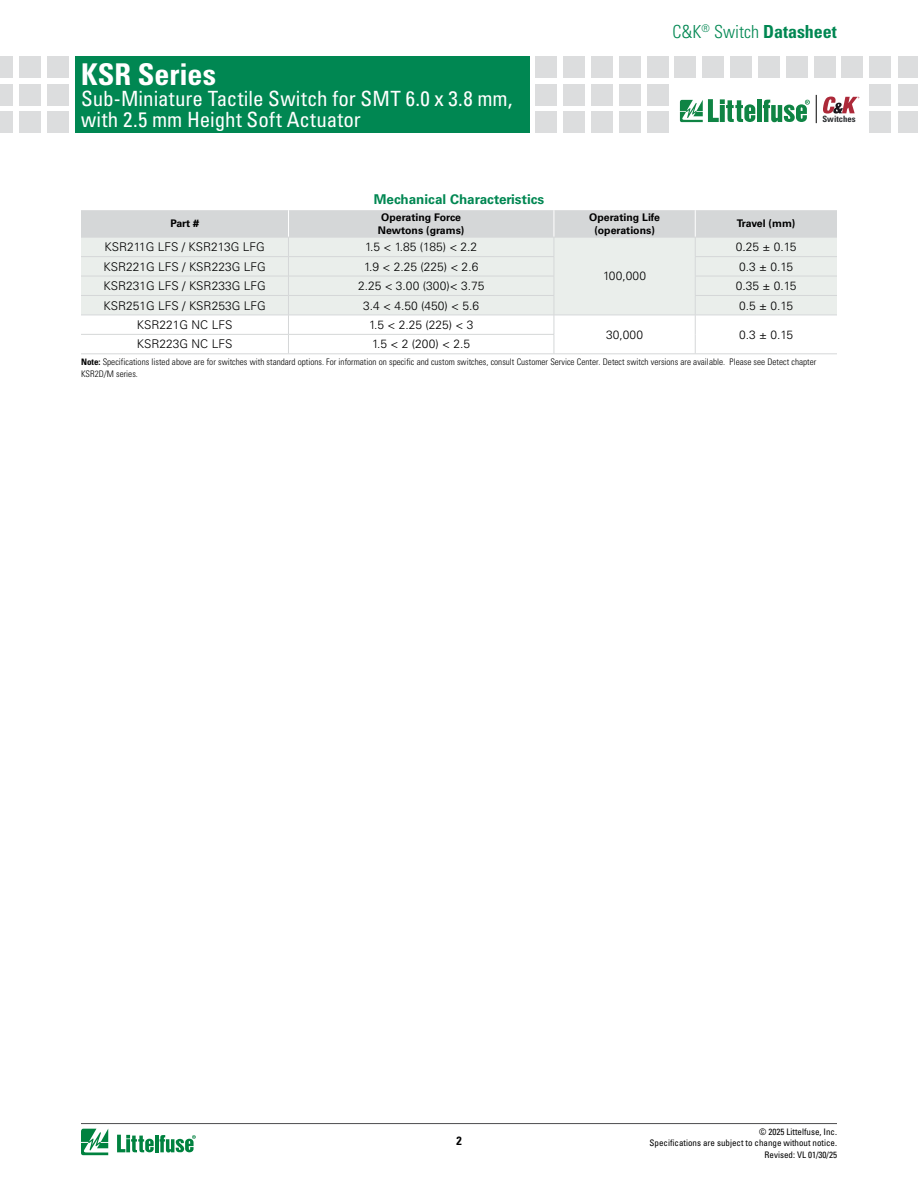
<style>
.page{position:relative;width:918px;height:1188px;background:#fff}
.page>*{position:absolute;margin:0;border:0;box-sizing:border-box;transform-origin:0 0}
.t1{font:700 condensed 30px "Univers LT Std";color:#fff}
.t2{font:condensed 21px/21px "Univers LT Std";letter-spacing:.005em;color:#fff}
.t3{font:300 condensed 18px "Univers LT Std";color:#008752}
.t4{font:700 13.5px "Univers LT Std";color:#008752}
.t5{font:300 12px "Univers LT Std";color:#000}
.t6{font:700 condensed 12px "Univers LT Std";color:#000}
.t7{font:700 10.5px/12.6px "Univers LT Std";color:#000;text-align:center}
.t8{font:700 10.5px "Univers LT Std";letter-spacing:-.02em;color:#000}
.t9{font:300 condensed 9px/11.9px "Univers LT Std";color:#000}
.t10{font:condensed 9px/10.8px "Univers LT Std";color:#000;text-align:right}
.t11{font:700 condensed 8.7px "Univers LT Std";color:#292c2f}
.s1{font-weight:700}
.s2{font-weight:700;font-size:8.85px}
</style>
<div class="page">
<div style="left:870px;top:56px;width:21px;height:21px;background:#dcddde"></div>
<div style="left:870px;top:84px;width:21px;height:21px;background:#dcddde"></div>
<div style="left:870px;top:112px;width:21px;height:21px;background:#dcddde"></div>
<div style="left:536px;top:56px;width:21px;height:21px;background:#dcddde"></div>
<div style="left:536px;top:84px;width:21px;height:21px;background:#dcddde"></div>
<div style="left:536px;top:112px;width:21px;height:21px;background:#dcddde"></div>
<div style="left:563px;top:56px;width:22px;height:21px;background:#dcddde"></div>
<div style="left:563px;top:84px;width:22px;height:21px;background:#dcddde"></div>
<div style="left:563px;top:112px;width:22px;height:21px;background:#dcddde"></div>
<div style="left:591px;top:56px;width:22px;height:21px;background:#dcddde"></div>
<div style="left:591px;top:84px;width:22px;height:21px;background:#dcddde"></div>
<div style="left:591px;top:112px;width:22px;height:21px;background:#dcddde"></div>
<div style="left:619px;top:56px;width:21px;height:21px;background:#dcddde"></div>
<div style="left:619px;top:84px;width:21px;height:21px;background:#dcddde"></div>
<div style="left:619px;top:112px;width:21px;height:21px;background:#dcddde"></div>
<div style="left:647px;top:56px;width:21px;height:21px;background:#dcddde"></div>
<div style="left:647px;top:84px;width:21px;height:21px;background:#dcddde"></div>
<div style="left:647px;top:112px;width:21px;height:21px;background:#dcddde"></div>
<div style="left:675px;top:56px;width:21px;height:21px;background:#dcddde"></div>
<div style="left:703px;top:56px;width:21px;height:21px;background:#dcddde"></div>
<div style="left:730px;top:56px;width:22px;height:21px;background:#dcddde"></div>
<div style="left:786px;top:56px;width:21px;height:21px;background:#dcddde"></div>
<div style="left:758px;top:56px;width:22px;height:21px;background:#dcddde"></div>
<div style="left:814px;top:56px;width:21px;height:21px;background:#dcddde"></div>
<div style="left:842px;top:56px;width:21px;height:21px;background:#dcddde"></div>
<div style="left:899px;top:56px;width:19px;height:21px;background:#dcddde"></div>
<div style="left:899px;top:84px;width:19px;height:21px;background:#dcddde"></div>
<div style="left:899px;top:112px;width:19px;height:21px;background:#dcddde"></div>
<svg style="left:816px;top:95px;width:1px;height:28px"></svg>
<svg style="left:823px;top:97px;width:36px;height:17px"></svg>
<hr style="left:757px;top:100px;width:4px;height:22px;background:#0f8444">
<svg style="left:763px;top:100px;width:47px;height:22px"></svg>
<svg style="left:680px;top:99px;width:75px;height:23px"></svg>
<hr style="left:81px;top:1123px;width:756px;height:1px;background:#4d4d4f">
<svg style="left:81px;top:1129px;width:27px;height:26px"></svg>
<hr style="left:155px;top:1135px;width:3px;height:17px;background:#00823f">
<svg style="left:160px;top:1135px;width:36px;height:18px"></svg>
<svg style="left:117px;top:1135px;width:37px;height:17px"></svg>
<div style="left:75px;top:56px;width:454px;height:77px;background:#008752"></div>
<div style="left:47px;top:56px;width:21px;height:21px;background:#dcddde"></div>
<div style="left:47px;top:84px;width:21px;height:21px;background:#dcddde"></div>
<div style="left:47px;top:112px;width:21px;height:21px;background:#dcddde"></div>
<div style="left:19px;top:56px;width:21px;height:21px;background:#dcddde"></div>
<div style="left:19px;top:84px;width:21px;height:21px;background:#dcddde"></div>
<div style="left:19px;top:112px;width:21px;height:21px;background:#dcddde"></div>
<div style="left:0;top:56px;width:13px;height:21px;background:#dcddde"></div>
<div style="left:0;top:84px;width:13px;height:21px;background:#dcddde"></div>
<div style="left:0;top:112px;width:13px;height:21px;background:#dcddde"></div>
<hr style="left:81px;top:354px;width:207px;height:1px;background:#d5d7d8">
<hr style="left:288px;top:354px;width:266px;height:1px;background:#d5d7d8">
<hr style="left:554px;top:354px;width:141px;height:1px;background:#d5d7d8">
<hr style="left:695px;top:354px;width:142px;height:1px;background:#d5d7d8">
<svg style="left:81px;top:210px;width:756px;height:144px"></svg>
<hr style="left:81px;top:237px;width:207px;height:1px;background:#d5d7d8">
<hr style="left:288px;top:237px;width:266px;height:1px;background:#d5d7d8">
<hr style="left:554px;top:237px;width:141px;height:1px;background:#d5d7d8">
<hr style="left:695px;top:237px;width:142px;height:1px;background:#d5d7d8">
<h1 class="t1" style="left:81px;top:55px;width:137px">KSR Series</h1>
<h2 class="t2" style="left:81px;top:87px;width:433px">Sub-Miniature Tactile Switch for SMT 6.0 x 3.8 mm, with 2.5 mm Height Soft Actuator</h2>
<p class="t4" style="left:374px;top:192px;width:172px">Mechanical Characteristics</p>
<h3 class="t3" style="left:673px;top:21px;width:166px">C&amp;K<sup>®</sup> Switch <span class="s1">Datasheet</span></h3>
<p class="t11" style="left:822px;top:114px;width:35px">Switches</p>
<p class="t7" style="left:170px;top:217px;width:30px">Part #</p>
<p class="t7" style="left:378px;top:211px;width:88px">Operating Force<br>Newtons (grams)</p>
<p class="t7" style="left:589px;top:211px;width:72px">Operating Life (operations)</p>
<p class="t8" style="left:737px;top:218px;width:60px">Travel (mm)</p>
<p class="t5" style="left:105px;top:240px;width:162px">KSR211G LFS / KSR213G LFG</p>
<p class="t5" style="left:365px;top:240px;width:114px">1.5 &lt; 1.85 (185) &lt; 2.2</p>
<p class="t5" style="left:603px;top:269px;width:45px">100,000</p>
<p class="t5" style="left:736px;top:240px;width:62px">0.25 ± 0.15</p>
<p class="t5" style="left:104px;top:259px;width:164px">KSR221G LFS / KSR223G LFG</p>
<p class="t5" style="left:364px;top:259px;width:116px">1.9 &lt; 2.25 (225) &lt; 2.6</p>
<p class="t5" style="left:739px;top:259px;width:56px">0.3 ± 0.15</p>
<p class="t5" style="left:104px;top:279px;width:164px">KSR231G LFS / KSR233G LFG</p>
<p class="t5" style="left:358px;top:279px;width:128px">2.25 &lt; 3.00 (300)&lt; 3.75</p>
<p class="t5" style="left:736px;top:279px;width:62px">0.35 ± 0.15</p>
<p class="t5" style="left:104px;top:298px;width:164px">KSR251G LFS / KSR253G LFG</p>
<p class="t5" style="left:363px;top:298px;width:117px">3.4 &lt; 4.50 (450) &lt; 5.6</p>
<p class="t5" style="left:739px;top:298px;width:56px">0.5 ± 0.15</p>
<p class="t5" style="left:137px;top:318px;width:97px">KSR221G NC LFS</p>
<p class="t5" style="left:369px;top:318px;width:106px">1.5 &lt; 2.25 (225) &lt; 3</p>
<p class="t5" style="left:606px;top:327px;width:39px">30,000</p>
<p class="t5" style="left:739px;top:327px;width:56px">0.3 ± 0.15</p>
<p class="t5" style="left:137px;top:337px;width:97px">KSR223G NC LFS</p>
<p class="t5" style="left:372px;top:337px;width:99px">1.5 &lt; 2 (200) &lt; 2.5</p>
<p class="t9" style="left:81px;top:356px;width:737px"><span class="s2">Note:</span> Specifications listed above are for switches with standard options. For information on specific and custom switches, consult Customer Service Center. Detect switch versions are available. Please see Detect chapter<br>KSR2D/M series.</p>
<p class="t6" style="left:456px;top:1133px;width:7px">2</p>
<p class="t10" style="left:650px;top:1126px;width:189px">© 2025 Littelfuse, Inc.<br>Specifications are subject to change without notice.</p>
<p class="t10" style="left:765px;top:1149px;width:74px">Revised: VL 01/30/25</p>
</div>
